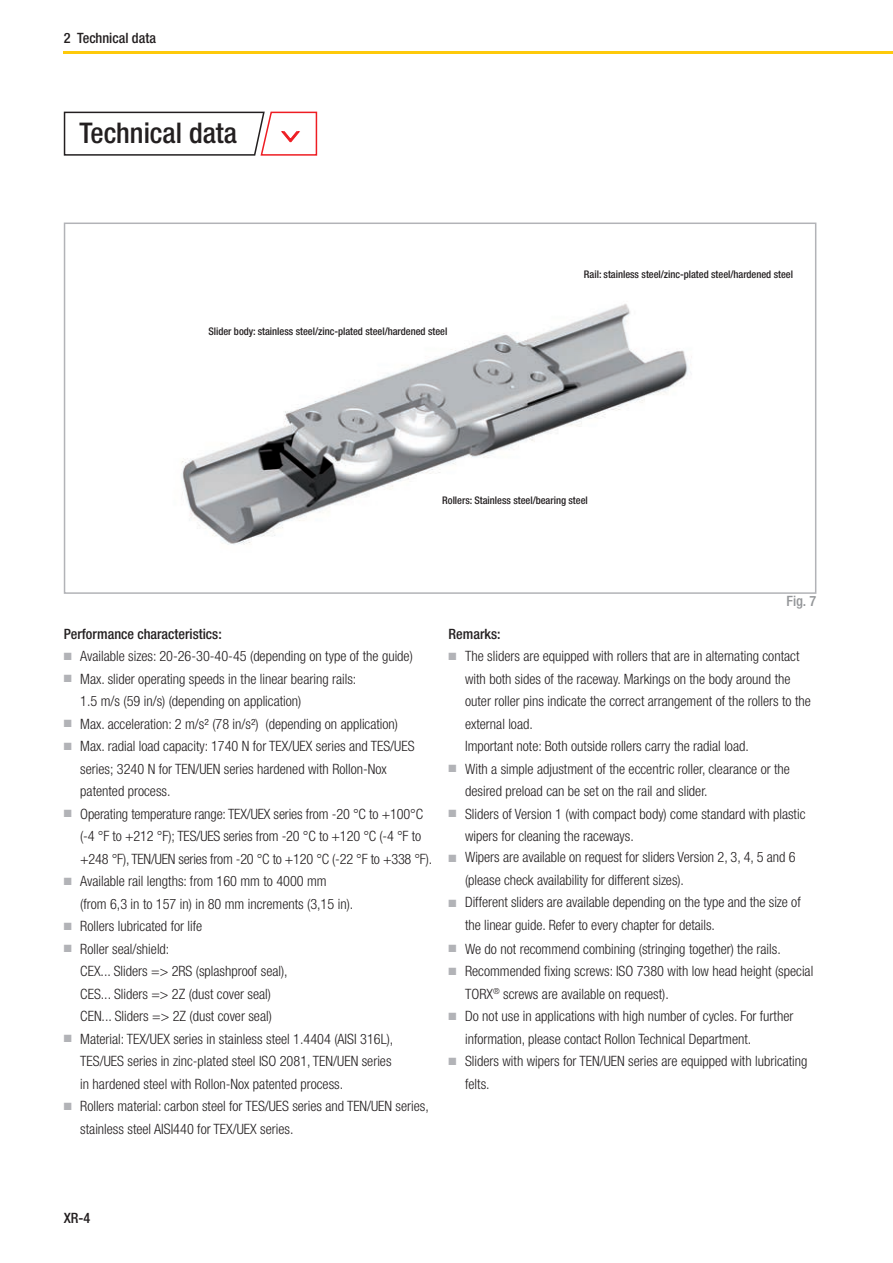
<style>
.page{position:relative;width:893px;height:1263px;background:#fff}
.page>*{position:absolute;margin:0;border:0;box-sizing:border-box;transform-origin:0 0}
.t1{font:500 condensed 28.5px "Helvetica Neue LT Std";color:#231f20}
.t2{font:300 condensed 14.25px/22.5px "Helvetica Neue LT Std";color:#231f20}
.t3{font:500 condensed 14.25px "Helvetica Neue LT Std";color:#231f20}
.t4{font:500 condensed 14.25px "Helvetica Neue LT Std";color:#939598}
.t5{font:500 condensed 10.5px "Helvetica Neue LT Std";letter-spacing:-.005em;color:#231f20}
.s1{color:#b2b3b7}
</style>
<div class="page">
<hr style="left:64px;top:51px;width:829px;height:3px;background:#feca0a">
<img style="left:181px;top:304px;width:511px;height:241px">
<div style="left:64px;top:223px;width:752px;height:371px;border:2px solid #b2b3b7"></div>
<svg style="left:63px;top:111px;width:255px;height:45px"></svg>
<p class="t3" style="left:64px;top:29px;width:94px">2 Technical data</p>
<h1 class="t1" style="left:79px;top:116px;width:159px">Technical data</h1>
<p class="t5" style="left:208px;top:325px;width:240px">Slider body: stainless steel/zinc-plated steel/hardened steel</p>
<p class="t5" style="left:584px;top:268px;width:211px">Rail: stainless steel/zinc-plated steel/hardened steel</p>
<p class="t5" style="left:442px;top:493px;width:147px">Rollers: Stainless steel/bearing steel</p>
<p class="t3" style="left:64px;top:625px;width:159px">Performance characteristics:</p>
<p class="t2" style="left:64px;top:645px;width:351px"><span class="s1">■</span> Available sizes: 20-26-30-40-45 (depending on type of the guide)</p>
<p class="t2" style="left:80px;top:667px;width:278px;text-indent:-17px"><span class="s1">■</span> Max. slider operating speeds in the linear bearing rails:<br>1.5 m/s (59 in/s) (depending on application)</p>
<p class="t2" style="left:64px;top:712px;width:336px"><span class="s1">■</span> Max. acceleration: 2 m/s² (78 in/s²) (depending on application)</p>
<p class="t2" style="left:80px;top:735px;width:336px;text-indent:-16px"><span class="s1">■</span> Max. radial load capacity: 1740 N for TEX/UEX series and TES/UES series; 3240 N for TEN/UEN series hardened with Rollon-Nox patented process.</p>
<p class="t2" style="left:80px;top:802px;width:353px;text-indent:-17px"><span class="s1">■</span> Operating temperature range: TEX/UEX series from -20 °C to +100°C (-4 °F to +212 °F); TES/UES series from -20 °C to +120 °C (-4 °F to +248 °F), TEN/UEN series from -20 °C to +120 °C (-22 °F to +338 °F).</p>
<p class="t2" style="left:80px;top:870px;width:274px;text-indent:-16px"><span class="s1">■</span> Available rail lengths: from 160 mm to 4000 mm (from 6,3 in to 157 in) in 80 mm increments (3,15 in).</p>
<p class="t2" style="left:64px;top:915px;width:140px"><span class="s1">■</span> Rollers lubricated for life</p>
<p class="t2" style="left:80px;top:937px;width:209px;text-indent:-16px"><span class="s1">■</span> Roller seal/shield:<br>CEX... Sliders =&gt; 2RS (splashproof seal), CES... Sliders =&gt; 2Z (dust cover seal)<br>CEN... Sliders =&gt; 2Z (dust cover seal)</p>
<p class="t2" style="left:80px;top:1027px;width:315px;text-indent:-16px"><span class="s1">■</span> Material: TEX/UEX series in stainless steel 1.4404 (AISI 316L),<br>TES/UES series in zinc-plated steel ISO 2081, TEN/UEN series in hardened steel with Rollon-Nox patented process.</p>
<p class="t2" style="left:80px;top:1095px;width:350px;text-indent:-16px"><span class="s1">■</span> Rollers material: carbon steel for TES/UES series and TEN/UEN series, stainless steel AISI440 for TEX/UEX series.</p>
<p class="t4" style="left:786px;top:593px;width:32px">Fig. 7</p>
<p class="t3" style="left:449px;top:625px;width:53px">Remarks:</p>
<p class="t2" style="left:465px;top:645px;width:347px;text-indent:-16px"><span class="s1">■</span> The sliders are equipped with rollers that are in alternating contact with both sides of the raceway. Markings on the body around the outer roller pins indicate the correct arrangement of the rollers to the external load.<br>Important note: Both outside rollers carry the radial load.</p>
<p class="t2" style="left:465px;top:757px;width:326px;text-indent:-16px"><span class="s1">■</span> With a simple adjustment of the eccentric roller, clearance or the desired preload can be set on the rail and slider.</p>
<p class="t2" style="left:465px;top:802px;width:342px;text-indent:-16px"><span class="s1">■</span> Sliders of Version 1 (with compact body) come standard with plastic wipers for cleaning the raceways.</p>
<p class="t2" style="left:465px;top:846px;width:332px;text-indent:-16px"><span class="s1">■</span> Wipers are available on request for sliders Version 2, 3, 4, 5 and 6 (please check availability for different sizes).</p>
<p class="t2" style="left:465px;top:891px;width:337px;text-indent:-16px"><span class="s1">■</span> Different sliders are available depending on the type and the size of the linear guide. Refer to every chapter for details.</p>
<p class="t2" style="left:449px;top:937px;width:334px"><span class="s1">■</span> We do not recommend combining (stringing together) the rails.</p>
<p class="t2" style="left:465px;top:960px;width:350px;text-indent:-16px"><span class="s1">■</span> Recommended fixing screws: ISO 7380 with low head height (special<br>TORX<sup>®</sup> screws are available on request).</p>
<p class="t2" style="left:465px;top:1005px;width:330px;text-indent:-16px"><span class="s1">■</span> Do not use in applications with high number of cycles. For further information, please contact Rollon Technical Department.</p>
<p class="t2" style="left:465px;top:1050px;width:344px;text-indent:-16px"><span class="s1">■</span> Sliders with wipers for TEN/UEN series are equipped with lubricating felts.</p>
<p class="t3" style="left:64px;top:1210px;width:28px">XR-4</p>
</div>
